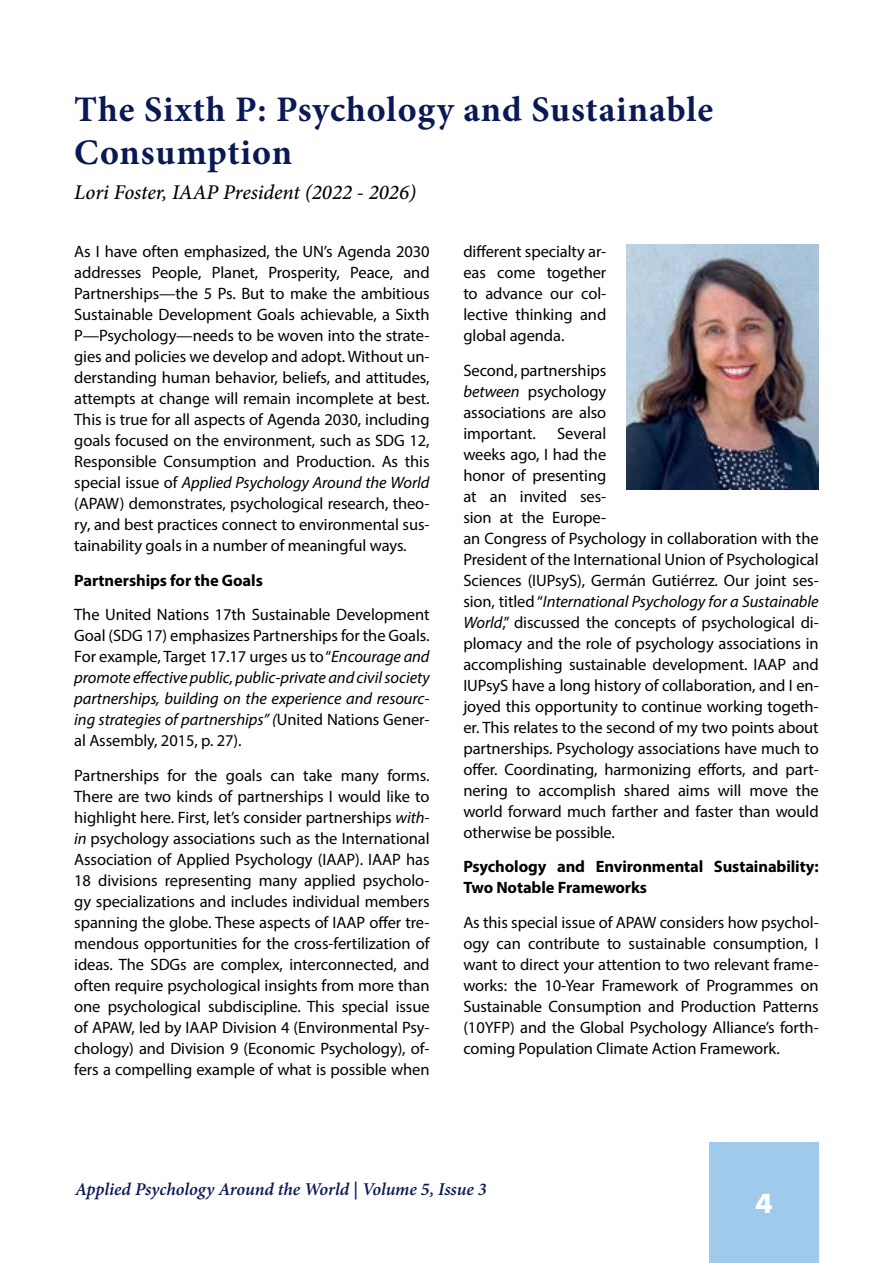
<style>
.page{position:relative;width:893px;height:1263px;background:#fff}
.page>*{position:absolute;margin:0;border:0;box-sizing:border-box;transform-origin:0 0}
.t1{font:700 36px/43.2px "Minion Pro";letter-spacing:.025em;color:#0a1953}
.t2{font:700 25.5px "Futura";color:#fff}
.t3{font:italic 500 21px "Minion Pro";color:#000}
.t4{font:italic 600 18px "Minion Pro";letter-spacing:-.005em;color:#0a1953}
.t5{font:16.5px/21px "Myriad Pro";letter-spacing:-.005em;color:#000;text-align:justify}
.t6{font:700 16.5px/21px "Myriad Pro";letter-spacing:-.005em;color:#000}
.s1{font-style:italic}
</style>
<div class="page">
<div style="left:710px;top:1142px;width:109px;height:120px;background:#9fcaec"></div>
<img style="left:627px;top:245px;width:192px;height:244px">
<h1 class="t1" style="left:74px;top:87px;width:641px">The Sixth P: Psychology and Sustainable<br>Consumption</h1>
<p class="t3" style="left:74px;top:178px;width:343px">Lori Foster, IAAP President (2022 - 2026)</p>
<p class="t5" style="left:74px;top:241px;width:357px">As I have often emphasized, the UN’s Agenda 2030 addresses People, Planet, Prosperity, Peace, and Partnerships—the 5 Ps. But to make the ambitious Sustainable Development Goals achievable, a Sixth P—Psychology—needs to be woven into the strate&shy;gies and policies we develop and adopt. Without un&shy;derstanding human behavior, beliefs, and attitudes, attempts at change will remain incomplete at best.<br>This is true for all aspects of Agenda 2030, including goals focused on the environment, such as SDG 12, Responsible Consumption and Production. As this special issue of <span class="s1">Applied Psychology Around the World </span>(APAW) demonstrates, psychological research, theo&shy;ry, and best practices connect to environmental sus&shy;tainability goals in a number of meaningful ways.</p>
<p class="t6" style="left:74px;top:569px;width:190px">Partnerships for the Goals</p>
<p class="t5" style="left:74px;top:604px;width:357px">The United Nations 17th Sustainable Development Goal (SDG 17) emphasizes Partnerships for the Goals.<br>For example, Target 17.17 urges us to “<span class="s1">Encourage and promote effective public, public-private and civil society partnerships, building on the experience and resourc&shy;ing strategies of partnerships” (</span>United Nations Gener&shy;al Assembly, 2015, p. 27).</p>
<p class="t5" style="left:74px;top:764px;width:357px">Partnerships for the goals can take many forms.<br>There are two kinds of partnerships I would like to highlight here. First, let’s consider partnerships <span class="s1">with&shy;in</span> psychology associations such as the International Association of Applied Psychology (IAAP). IAAP has 18 divisions representing many applied psycholo&shy;gy specializations and includes individual members spanning the globe. These aspects of IAAP offer tre&shy;mendous opportunities for the cross-fertilization of ideas. The SDGs are complex, interconnected, and often require psychological insights from more than one psychological subdiscipline. This special issue of APAW, led by IAAP Division 4 (Environmental Psy&shy;chology) and Division 9 (Economic Psychology), of&shy;fers a compelling example of what is possible when</p>
<p class="t5" style="left:463px;top:241px;width:144px">different specialty ar&shy;eas come together to advance our col&shy;lective thinking and global agenda.</p>
<p class="t5" style="left:463px;top:359px;width:144px">Second, partnerships <span class="s1">between</span> psychology associations are also important.</p>
<p class="t5" style="left:463px;top:422px;width:357px;text-align:left;text-indent:94px">Several<br>weeks ago, I had the<br>honor of presenting<br>at an invited ses-<br>sion at the Europe-<br>an Congress of Psychology in collaboration with the President of the International Union of Psychological Sciences (IUPsyS), Germán Gutiérrez. Our joint ses&shy;sion, titled “<span class="s1">International Psychology for a Sustainable World</span>,” discussed the concepts of psychological di&shy;plomacy and the role of psychology associations in accomplishing sustainable development. IAAP and IUPsyS have a long history of collaboration, and I en&shy;joyed this opportunity to continue working togeth&shy;er. This relates to the second of my two points about partnerships. Psychology associations have much to offer. Coordinating, harmonizing efforts, and part&shy;nering to accomplish shared aims will move the world forward much farther and faster than would otherwise be possible.</p>
<p class="t6" style="left:463px;top:856px;width:357px">Psychology and Environmental Sustainability:<br>Two Notable Frameworks</p>
<p class="t5" style="left:463px;top:911px;width:357px">As this special issue of APAW considers how psychol&shy;ogy can contribute to sustainable consumption, I want to direct your attention to two relevant frame&shy;works: the 10-Year Framework of Programmes on Sustainable Consumption and Production Patterns (10YFP) and the Global Psychology Alliance’s forth&shy;coming Population Climate Action Framework.</p>
<p class="t4" style="left:75px;top:1177px;width:413px">Applied Psychology Around the World | Volume 5, Issue 3</p>
<h2 class="t2" style="left:755px;top:1185px;width:19px">4</h2>
</div>
